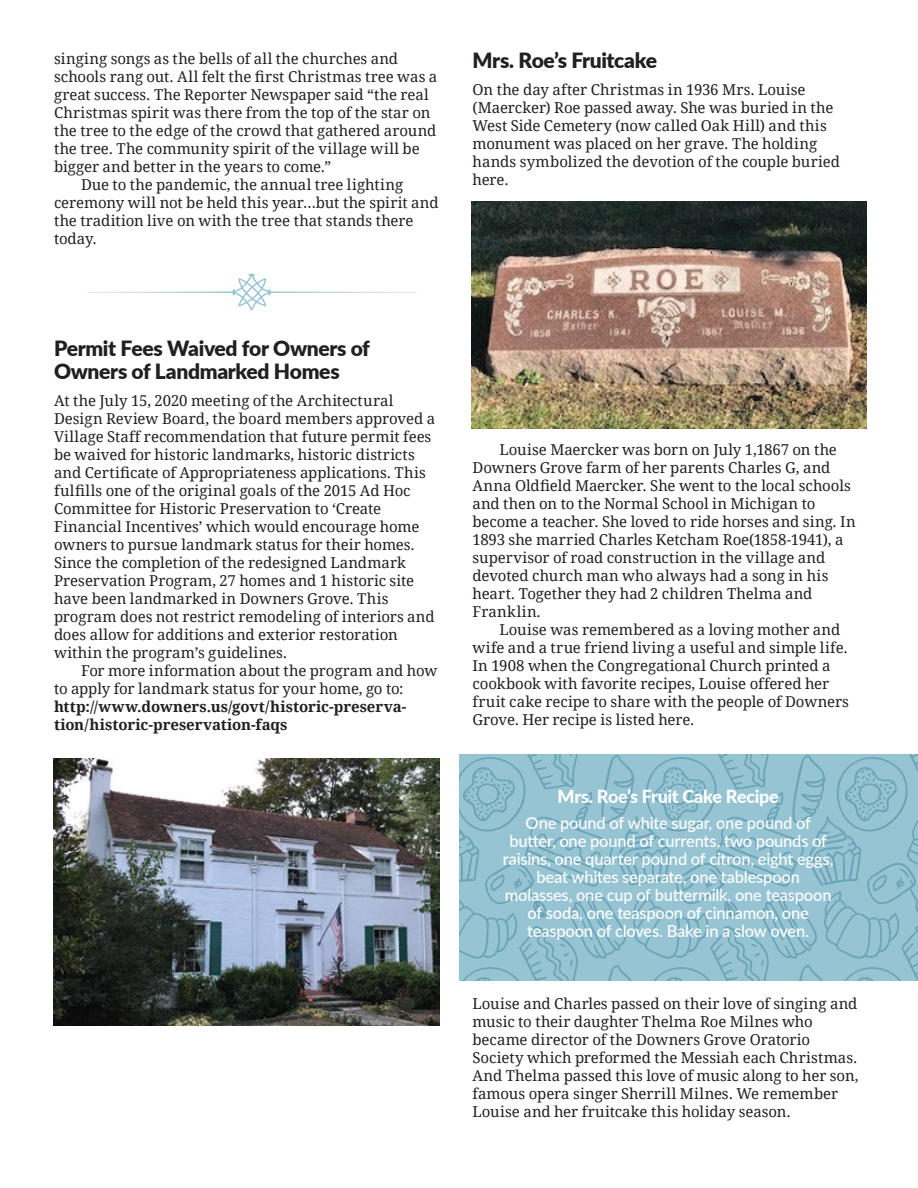
<style>
.page{position:relative;width:918px;height:1188px;background:#fff}
.page>*{position:absolute;margin:0;border:0;box-sizing:border-box;transform-origin:0 0}
.t1{font:900 21px/22.5px "Lato";letter-spacing:-.015em;color:#231f20}
.t2{font:800 18px "Lato";letter-spacing:-.015em;color:#fff}
.t3{font:500 16.5px/18px "Lato";letter-spacing:-.01em;color:#fff;text-align:center}
.t4{font:15px/18px "Droid Serif";letter-spacing:-.005em;color:#231f20}
.t5{font:700 15px/18px "Droid Serif";letter-spacing:-.005em;color:#231f20}
</style>
<div class="page">
<svg style="left:459px;top:754px;width:459px;height:227px;background:#8fbece"></svg>
<img style="left:471px;top:202px;width:395px;height:226px">
<img style="left:53px;top:758px;width:386px;height:268px">
<svg style="left:230px;top:274px;width:43px;height:36px"></svg>
<svg style="left:273px;top:292px;width:144px;height:1px"></svg>
<svg style="left:87px;top:292px;width:144px;height:1px"></svg>
<p class="t4" style="left:54px;top:49px;width:346px">singing songs as the bells of all the churches and</p>
<p class="t4" style="left:54px;top:67px;width:385px">schools rang out. All felt the first Christmas tree was a</p>
<p class="t4" style="left:54px;top:85px;width:376px">great success. The Reporter Newspaper said “the real</p>
<p class="t4" style="left:54px;top:103px;width:378px">Christmas spirit was there from the top of the star on</p>
<p class="t4" style="left:54px;top:121px;width:384px">the tree to the edge of the crowd that gathered around</p>
<p class="t4" style="left:54px;top:139px;width:367px">the tree. The community spirit of the village will be</p>
<p class="t4" style="left:54px;top:157px;width:279px">bigger and better in the years to come.”</p>
<p class="t4" style="left:81px;top:175px;width:324px">Due to the pandemic, the annual tree lighting</p>
<p class="t4" style="left:54px;top:193px;width:386px">ceremony will not be held this year…but the spirit and</p>
<p class="t4" style="left:54px;top:211px;width:361px">the tradition live on with the tree that stands there</p>
<p class="t4" style="left:54px;top:229px;width:44px">today.</p>
<h1 class="t1" style="left:472px;top:48px;width:186px">Mrs. Roe’s Fruitcake</h1>
<p class="t4" style="left:472px;top:80px;width:369px">On the day after Christmas in 1936 Mrs. Louise (Maercker) Roe passed away. She was buried in the West Side Cemetery (now called Oak Hill) and this monument was placed on her grave. The holding hands symbolized the devotion of the couple buried here.</p>
<h1 class="t1" style="left:54px;top:337px;width:318px">Permit Fees Waived for Owners of<br>Owners of Landmarked Homes</h1>
<p class="t4" style="left:54px;top:391px;width:383px">At the July 15, 2020 meeting of the Architectural Design Review Board, the board members approved a Village Staff recommendation that future permit fees be waived for historic landmarks, historic districts and Certificate of Appropriateness applications. This fulfills one of the original goals of the 2015 Ad Hoc Committee for Historic Preservation to ‘Create Financial Incentives’ which would encourage home owners to pursue landmark status for their homes.<br>Since the completion of the redesigned Landmark Preservation Program, 27 homes and 1 historic site have been landmarked in Downers Grove. This program does not restrict remodeling of interiors and does allow for additions and exterior restoration within the program’s guidelines.</p>
<p class="t4" style="left:54px;top:661px;width:385px;text-indent:27px">For more information about the program and how to apply for landmark status for your home, go to:</p>
<p class="t5" style="left:54px;top:697px;width:354px">http://www.downers.us/govt/historic-preserva&shy;tion/historic-preservation-faqs</p>
<p class="t4" style="left:472px;top:440px;width:385px;text-indent:27px">Louise Maercker was born on July 1,1867 on the Downers Grove farm of her parents Charles G, and Anna Oldfield Maercker. She went to the local schools and then on to the Normal School in Michigan to become a teacher. She loved to ride horses and sing. In 1893 she married Charles Ketcham Roe(1858-1941), a supervisor of road construction in the village and devoted church man who always had a song in his heart. Together they had 2 children Thelma and Franklin.</p>
<p class="t4" style="left:472px;top:620px;width:378px;text-indent:27px">Louise was remembered as a loving mother and wife and a true friend living a useful and simple life.<br>In 1908 when the Congregational Church printed a cookbook with favorite recipes, Louise offered her fruit cake recipe to share with the people of Downers Grove. Her recipe is listed here.</p>
<p class="t2" style="left:558px;top:783px;width:223px">Mrs. Roe’s Fruit Cake Recipe</p>
<p class="t3" style="left:503px;top:813px;width:332px">One pound of white sugar, one pound of butter, one pound of currents, two pounds of raisins, one quarter pound of citron, eight eggs, beat whites separate, one tablespoon molasses, one cup of buttermilk, one teaspoon of soda, one teaspoon of cinnamon, one teaspoon of cloves. Bake in a slow oven.</p>
<p class="t4" style="left:472px;top:994px;width:388px">Louise and Charles passed on their love of singing and music to their daughter Thelma Roe Milnes who became director of the Downers Grove Oratorio Society which preformed the Messiah each Christmas.<br>And Thelma passed this love of music along to her son, famous opera singer Sherrill Milnes. We remember Louise and her fruitcake this holiday season.</p>
</div>
